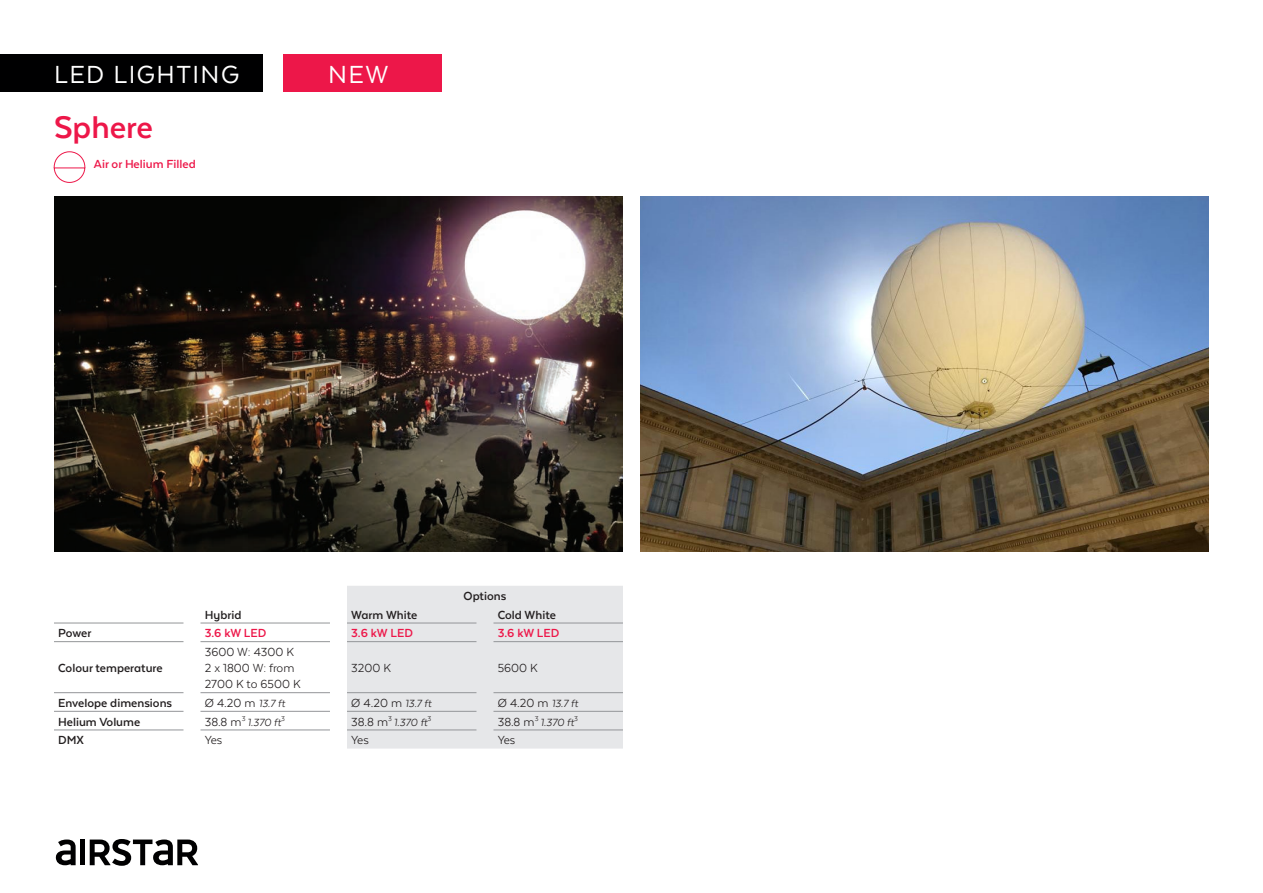
<style>
.page{position:relative;width:1263px;height:893px;background:#fff}
.page>*{position:absolute;margin:0;border:0;box-sizing:border-box;transform-origin:0 0}
.t1{font:700 36px "Texta";color:#ed1749}
.t2{font:28.5px "Texta";letter-spacing:.05em;color:#fff}
.t3{font:13.5px/16.2px "Texta Alt";color:#231f20}
.t4{font:700 13.5px "Texta Alt";color:#231f20}
.t5{font:700 13.5px "Texta Alt";color:#ed1749}
.t6{font:italic 12px "Texta Alt";color:#231f20}
.s1{font-style:italic;font-size:12px}
.s2{font-style:normal;font-size:13.5px}
</style>
<div class="page">
<div style="left:0;top:54px;width:263px;height:37px;background:#000001"></div>
<div style="left:80px;top:839px;width:5px;height:26px;background:#000001"></div>
<svg style="left:90px;top:839px;width:108px;height:27px"></svg>
<svg style="left:55px;top:839px;width:21px;height:26px"></svg>
<img style="left:54px;top:197px;width:569px;height:355px">
<img style="left:640px;top:197px;width:569px;height:355px">
<svg style="left:54px;top:151px;width:31px;height:32px"></svg>
<div style="left:284px;top:54px;width:158px;height:37px;background:#ed1749"></div>
<div style="left:347px;top:586px;width:276px;height:163px;background:#e6e7e9"></div>
<hr style="left:54px;top:623px;width:129px;height:1px;background:#939598">
<hr style="left:200px;top:623px;width:130px;height:1px;background:#939598">
<hr style="left:54px;top:641px;width:129px;height:1px;background:#939598">
<hr style="left:200px;top:641px;width:130px;height:1px;background:#939598">
<hr style="left:54px;top:692px;width:129px;height:1px;background:#939598">
<hr style="left:200px;top:692px;width:130px;height:1px;background:#939598">
<hr style="left:347px;top:692px;width:129px;height:1px;background:#939598">
<hr style="left:347px;top:623px;width:129px;height:1px;background:#939598">
<hr style="left:347px;top:641px;width:129px;height:1px;background:#939598">
<hr style="left:493px;top:623px;width:130px;height:1px;background:#939598">
<hr style="left:493px;top:641px;width:130px;height:1px;background:#939598">
<hr style="left:493px;top:692px;width:130px;height:1px;background:#939598">
<hr style="left:54px;top:711px;width:129px;height:1px;background:#939598">
<hr style="left:200px;top:711px;width:130px;height:1px;background:#939598">
<hr style="left:347px;top:711px;width:129px;height:1px;background:#939598">
<hr style="left:493px;top:711px;width:130px;height:1px;background:#939598">
<hr style="left:54px;top:730px;width:129px;height:1px;background:#939598">
<hr style="left:200px;top:730px;width:130px;height:1px;background:#939598">
<hr style="left:347px;top:730px;width:129px;height:1px;background:#939598">
<hr style="left:493px;top:730px;width:130px;height:1px;background:#939598">
<h2 class="t2" style="left:54px;top:60px;width:187px">LED LIGHTING</h2>
<p class="t1" style="left:54px;top:109px;width:101px">Sphere</p>
<p class="t5" style="left:94px;top:157px;width:103px">Air or Helium Filled</p>
<p class="t2" style="left:328px;top:60px;width:62px">NEW</p>
<p class="t4" style="left:464px;top:589px;width:44px">Options</p>
<p class="t4" style="left:205px;top:608px;width:38px">Hybrid</p>
<p class="t4" style="left:351px;top:608px;width:68px">Warm White</p>
<p class="t4" style="left:498px;top:608px;width:60px">Cold White</p>
<p class="t4" style="left:58px;top:626px;width:35px">Power</p>
<p class="t5" style="left:205px;top:626px;width:63px">3.6 kW LED</p>
<p class="t5" style="left:351px;top:626px;width:63px">3.6 kW LED</p>
<p class="t5" style="left:498px;top:626px;width:63px">3.6 kW LED</p>
<p class="t4" style="left:58px;top:661px;width:106px">Colour temperature</p>
<p class="t3" style="left:205px;top:644px;width:91px">3600 W: 4300 K</p>
<p class="t3" style="left:205px;top:660px;width:97px">2 x 1800 W: from<br>2700 K to 6500 K</p>
<p class="t3" style="left:351px;top:660px;width:41px">3200 K</p>
<p class="t3" style="left:498px;top:660px;width:42px">5600 K</p>
<p class="t4" style="left:58px;top:696px;width:116px">Envelope dimensions</p>
<p class="t3" style="left:205px;top:695px;width:82px">Ø 4.20 m <span class="s1">13.7 ft</span></p>
<p class="t3" style="left:351px;top:695px;width:82px">Ø 4.20 m <span class="s1">13.7 ft</span></p>
<p class="t3" style="left:498px;top:695px;width:82px">Ø 4.20 m <span class="s1">13.7 ft</span></p>
<p class="t4" style="left:58px;top:715px;width:84px">Helium Volume</p>
<p class="t6" style="left:205px;top:716px;width:82px"><span class="s2">38.8 m</span><sup>3</sup> 1.370 ft<sup>3</sup></p>
<p class="t6" style="left:351px;top:716px;width:82px"><span class="s2">38.8 m</span><sup>3</sup> 1.370 ft<sup>3</sup></p>
<p class="t6" style="left:498px;top:716px;width:82px"><span class="s2">38.8 m</span><sup>3</sup> 1.370 ft<sup>3</sup></p>
<p class="t4" style="left:58px;top:733px;width:27px">DMX</p>
<p class="t3" style="left:205px;top:732px;width:19px">Yes</p>
<p class="t3" style="left:351px;top:732px;width:19px">Yes</p>
<p class="t3" style="left:498px;top:732px;width:19px">Yes</p>
</div>
